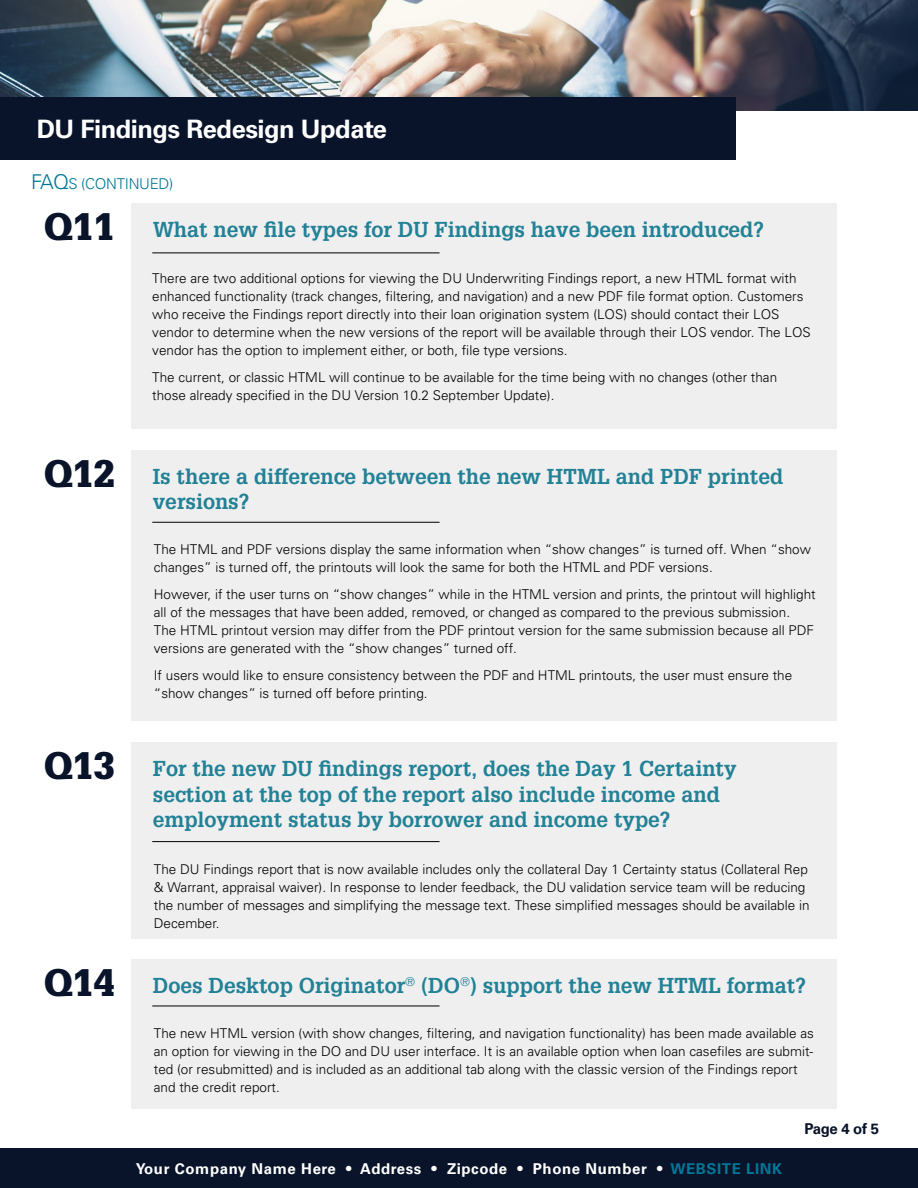
<style>
.page{position:relative;width:918px;height:1188px;background:#fff}
.page>*{position:absolute;margin:0;border:0;box-sizing:border-box;transform-origin:0 0}
.t1{font:900 37.5px "Glypha LT Std";color:#09142a}
.t2{font:700 25.5px "Univers LT Pro 65";letter-spacing:-.02em;color:#fff}
.t3{font:700 21px/25.2px "Glypha LT Pro";color:#228195}
.t4{font:700 15px "Univers LT Pro 65";letter-spacing:.04em;color:#fff}
.t5{font:300 15px "Univers LT Pro 45";letter-spacing:-.02em;color:#007697}
.t6{font:700 15px "Univers LT Pro 65";letter-spacing:-.03em;color:#09142a}
.t7{font:300 13.5px/18px "Univers";color:#000}
.s1{font-size:20.4px}
.s2{font-family:"Glypha LT Std";font-weight:900;font-size:37.5px;color:#09142a}
.s3{color:#007697}
</style>
<div class="page">
<div style="left:0;top:1149px;width:918px;height:39px;background:#09142a"></div>
<img style="left:0;top:0;width:918px;height:110px">
<div style="left:0;top:97px;width:735px;height:63px;background:#09142a"></div>
<div style="left:131px;top:742px;width:706px;height:197px;background:#efeff0"></div>
<hr style="left:152px;top:841px;width:288px;height:1px;background:#000">
<div style="left:131px;top:203px;width:706px;height:226px;background:#efeff0"></div>
<hr style="left:152px;top:253px;width:288px;height:1px;background:#000">
<div style="left:131px;top:959px;width:706px;height:149px;background:#efeff0"></div>
<hr style="left:152px;top:1006px;width:288px;height:1px;background:#000">
<div style="left:131px;top:450px;width:706px;height:271px;background:#efeff0"></div>
<hr style="left:152px;top:522px;width:288px;height:1px;background:#000">
<h2 class="t2" style="left:37px;top:111px;width:352px">DU Findings Redesign Update</h2>
<p class="t5" style="left:31px;top:174px;width:144px"><span class="s1">FAQ</span>S (CONTINUED)</p>
<h3 class="t3" style="left:44px;top:217px;width:722px"><span class="s2">Q11</span> What new file types for DU Findings have been introduced?</h3>
<p class="t7" style="left:152px;top:269px;width:660px">There are two additional options for viewing the DU Underwriting Findings report, a new HTML format with enhanced functionality (track changes, filtering, and navigation) and a new PDF file format option. Customers who receive the Findings report directly into their loan origination system (LOS) should contact their LOS vendor to determine when the new versions of the report will be available through their LOS vendor. The LOS vendor has the option to implement either, or both, file type versions.</p>
<p class="t7" style="left:152px;top:368px;width:626px">The current, or classic HTML will continue to be available for the time being with no changes (other than those already specified in the DU Version 10.2 September Update).</p>
<h1 class="t1" style="left:44px;top:451px;width:72px">Q12</h1>
<h1 class="t1" style="left:44px;top:743px;width:72px">Q13</h1>
<h1 class="t1" style="left:44px;top:960px;width:72px">Q14</h1>
<h3 class="t3" style="left:153px;top:463px;width:632px">Is there a difference between the new HTML and PDF printed versions?</h3>
<p class="t7" style="left:154px;top:540px;width:659px">The HTML and PDF versions display the same information when “show changes” is turned off. When “show changes” is turned off, the printouts will look the same for both the HTML and PDF versions.</p>
<p class="t7" style="left:154px;top:585px;width:663px">However, if the user turns on “show changes” while in the HTML version and prints, the printout will highlight all of the messages that have been added, removed, or changed as compared to the previous submission.<br>The HTML printout version may differ from the PDF printout version for the same submission because all PDF versions are generated with the “show changes” turned off.</p>
<p class="t7" style="left:154px;top:666px;width:640px">If users would like to ensure consistency between the PDF and HTML printouts, the user must ensure the “show changes” is turned off before printing.</p>
<h3 class="t3" style="left:153px;top:756px;width:585px">For the new DU findings report, does the Day 1 Certainty section at the top of the report also include income and employment status by borrower and income type?</h3>
<p class="t7" style="left:154px;top:860px;width:657px">The DU Findings report that is now available includes only the collateral Day 1 Certainty status (Collateral Rep &amp; Warrant, appraisal waiver). In response to lender feedback, the DU validation service team will be reducing the number of messages and simplifying the message text. These simplified messages should be available in December.</p>
<h3 class="t3" style="left:153px;top:972px;width:655px">Does Desktop Originator<sup>®</sup> (DO<sup>®</sup>) support the new HTML format?</h3>
<p class="t7" style="left:154px;top:1024px;width:662px">The new HTML version (with show changes, filtering, and navigation functionality) has been made available as an option for viewing in the DO and DU user interface. It is an available option when loan casefiles are submit&shy;ted (or resubmitted) and is included as an additional tab along with the classic version of the Findings report and the credit report.</p>
<p class="t4" style="left:136px;top:1158px;width:648px">Your Company Name Here • Address • Zipcode • Phone Number • <span class="s3">WEBSITE LINK</span></p>
<p class="t6" style="left:805px;top:1118px;width:76px">Page 4 of 5</p>
</div>
